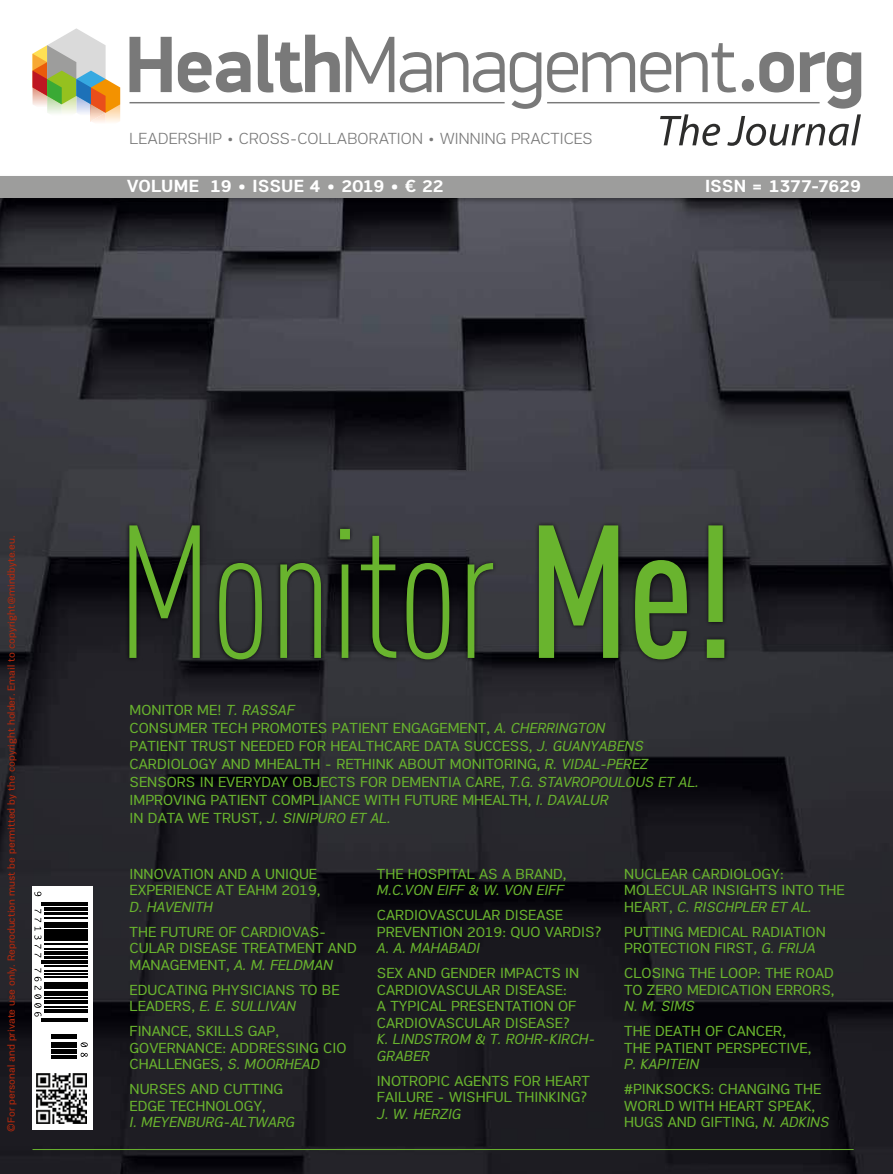
<style>
.page{position:relative;width:893px;height:1174px;background:#fff}
.page>*{position:absolute;margin:0;border:0;box-sizing:border-box;transform-origin:0 0}
.t1{font:300 186px "DIN Cond";letter-spacing:-.01em;color:#69b42e;scale:.95 1}
.t2{font:700 18px "PRC Fidelity";letter-spacing:-.005em;color:#fff}
.t3{font:300 16.5px "PRC Fidelity";letter-spacing:.01em;color:#797979}
.t4{font:15px/16.5px "PRC Fidelity";color:#69b42e}
.t5{font:italic 15px/16.5px "PRC Fidelity";letter-spacing:.005em;color:#69b42e;scale:.94 1}
.t6{font:10.5px "PRC Fidelity";color:#b8290c}
.s1{font-weight:500}
.s2{font-style:italic}
</style>
<div class="page">
<img style="left:0;top:205px;width:893px;height:969px">
<hr style="left:33px;top:1149px;width:821px;height:1px;background:#69b42e">
<svg style="left:130px;top:37px;width:42px;height:55px"></svg>
<svg style="left:178px;top:52px;width:72px;height:40px"></svg>
<svg style="left:258px;top:35px;width:82px;height:58px"></svg>
<svg style="left:346px;top:37px;width:48px;height:55px"></svg>
<svg style="left:400px;top:52px;width:31px;height:40px"></svg>
<svg style="left:437px;top:52px;width:104px;height:57px"></svg>
<svg style="left:547px;top:43px;width:314px;height:103px"></svg>
<hr style="left:130px;top:102px;width:375px;height:1px;background:#797979">
<hr style="left:547px;top:102px;width:273px;height:1px;background:#797979">
<svg style="left:33px;top:28px;width:87px;height:95px"></svg>
<div style="left:0;top:174px;width:893px;height:31px;background:#000;opacity:.32"></div>
<div style="left:0;top:176px;width:893px;height:21px;background:#9d9d9c"></div>
<svg style="left:32px;top:886px;width:60px;height:243px"></svg>
<img style="left:36px;top:1073px;width:51px;height:50px">
<hr style="left:41px;top:902px;width:46px;height:1px;background:#000">
<hr style="left:41px;top:904px;width:46px;height:1px;background:#000">
<svg style="left:34px;top:891px;width:7px;height:5px"></svg>
<hr style="left:44px;top:907px;width:43px;height:1px;background:#000">
<hr style="left:44px;top:908px;width:43px;height:1px;background:#000">
<hr style="left:44px;top:909px;width:43px;height:2px;background:#000">
<hr style="left:44px;top:912px;width:43px;height:1px;background:#000">
<hr style="left:44px;top:913px;width:43px;height:1px;background:#000">
<hr style="left:44px;top:917px;width:43px;height:1px;background:#000">
<hr style="left:44px;top:922px;width:43px;height:1px;background:#000">
<hr style="left:44px;top:924px;width:43px;height:2px;background:#000">
<hr style="left:44px;top:926px;width:43px;height:1px;background:#000">
<hr style="left:44px;top:929px;width:43px;height:2px;background:#000">
<hr style="left:44px;top:931px;width:43px;height:1px;background:#000">
<hr style="left:44px;top:933px;width:43px;height:1px;background:#000">
<hr style="left:44px;top:934px;width:43px;height:2px;background:#000">
<hr style="left:44px;top:936px;width:43px;height:1px;background:#000">
<hr style="left:44px;top:937px;width:43px;height:1px;background:#000">
<hr style="left:44px;top:939px;width:43px;height:2px;background:#000">
<hr style="left:44px;top:943px;width:43px;height:2px;background:#000">
<hr style="left:44px;top:948px;width:43px;height:2px;background:#000">
<hr style="left:44px;top:951px;width:43px;height:1px;background:#000">
<hr style="left:44px;top:952px;width:43px;height:1px;background:#000">
<hr style="left:44px;top:953px;width:43px;height:2px;background:#000">
<hr style="left:44px;top:956px;width:43px;height:1px;background:#000">
<hr style="left:44px;top:957px;width:43px;height:1px;background:#000">
<svg style="left:34px;top:909px;width:7px;height:48px"></svg>
<hr style="left:41px;top:960px;width:46px;height:1px;background:#000">
<hr style="left:41px;top:962px;width:46px;height:1px;background:#000">
<hr style="left:44px;top:965px;width:43px;height:1px;background:#000">
<hr style="left:44px;top:970px;width:43px;height:1px;background:#000">
<hr style="left:44px;top:973px;width:43px;height:2px;background:#000">
<hr style="left:44px;top:976px;width:43px;height:1px;background:#000">
<hr style="left:44px;top:982px;width:43px;height:2px;background:#000">
<hr style="left:44px;top:984px;width:43px;height:1px;background:#000">
<hr style="left:44px;top:986px;width:43px;height:1px;background:#000">
<hr style="left:44px;top:987px;width:43px;height:2px;background:#000">
<hr style="left:44px;top:991px;width:43px;height:1px;background:#000">
<hr style="left:44px;top:992px;width:43px;height:2px;background:#000">
<hr style="left:44px;top:994px;width:43px;height:1px;background:#000">
<hr style="left:44px;top:997px;width:43px;height:2px;background:#000">
<hr style="left:44px;top:1000px;width:43px;height:1px;background:#000">
<hr style="left:44px;top:1001px;width:43px;height:1px;background:#000">
<hr style="left:44px;top:1002px;width:43px;height:2px;background:#000">
<hr style="left:44px;top:1006px;width:43px;height:1px;background:#000">
<hr style="left:44px;top:1009px;width:43px;height:1px;background:#000">
<hr style="left:44px;top:1011px;width:43px;height:1px;background:#000">
<svg style="left:34px;top:968px;width:7px;height:48px"></svg>
<hr style="left:41px;top:1018px;width:46px;height:1px;background:#000">
<hr style="left:41px;top:1020px;width:46px;height:1px;background:#000">
<hr style="left:52px;top:1057px;width:25px;height:2px;background:#000">
<svg style="left:52px;top:1034px;width:36px;height:23px"></svg>
<div style="left:125px;top:521px;width:604px;height:142px;background:#000;opacity:.83"></div>
<p class="t3" style="left:129px;top:130px;width:465px">LEADERSHIP • CROSS-COLLABORATION • WINNING PRACTICES</p>
<p class="t2" style="left:127px;top:175px;width:318px">VOLUME 19 • ISSUE 4 • 2019 • € 22</p>
<p class="t2" style="left:705px;top:175px;width:157px">ISSN = 1377-7629</p>
<p class="t6" style="left:5px;top:1131px;width:597px;rotate:-90deg">©For personal and private use only. Reproduction must be permitted by the copyright holder. Email to copyright@mindbyte.eu.</p>
<h1 class="t1" style="left:117px;top:486px;width:652px">Monitor <span class="s1">Me!</span></h1>
<p class="t4" style="left:130px;top:701px;width:571px;line-height:18px">MONITOR ME! <span class="s2">T. RASSAF<br></span>CONSUMER TECH PROMOTES PATIENT ENGAGEMENT, <span class="s2">A. CHERRINGTON<br></span>PATIENT TRUST NEEDED FOR HEALTHCARE DATA SUCCESS, <span class="s2">J. GUANYABENS </span>CARDIOLOGY AND MHEALTH - RETHINK ABOUT MONITORING, <span class="s2">R. VIDAL-PEREZ </span>SENSORS IN EVERYDAY OBJECTS FOR DEMENTIA CARE, <span class="s2">T.G. STAVROPOULOUS ET AL.<br></span>IMPROVING PATIENT COMPLIANCE WITH FUTURE MHEALTH, <span class="s2">I. DAVALUR<br></span>IN DATA WE TRUST, <span class="s2">J. SINIPURO ET AL.</span></p>
<p class="t4" style="left:130px;top:865px;width:192px">INNOVATION AND A UNIQUE<br>EXPERIENCE AT EAHM 2019,</p>
<p class="t5" style="left:130px;top:898px;width:90px">D. HAVENITH</p>
<p class="t4" style="left:130px;top:923px;width:229px">THE FUTURE OF CARDIOVAS-<br>CULAR DISEASE TREATMENT AND<br>MANAGEMENT, <span class="s2">A. M. FELDMAN</span></p>
<p class="t4" style="left:130px;top:981px;width:211px">EDUCATING PHYSICIANS TO BE<br>LEADERS, <span class="s2">E. E. SULLIVAN</span></p>
<p class="t4" style="left:130px;top:1023px;width:218px">FINANCE, SKILLS GAP,<br>GOVERNANCE: ADDRESSING CIO<br>CHALLENGES, <span class="s2">S. MOORHEAD</span></p>
<p class="t4" style="left:130px;top:1081px;width:155px">NURSES AND CUTTING<br>EDGE TECHNOLOGY,</p>
<p class="t5" style="left:130px;top:1114px;width:177px">I. MEYENBURG-ALTWARG</p>
<p class="t4" style="left:377px;top:865px;width:191px">THE HOSPITAL AS A BRAND,</p>
<p class="t5" style="left:377px;top:882px;width:200px">M.C.VON EIFF &amp; W. VON EIFF</p>
<p class="t4" style="left:377px;top:907px;width:226px">CARDIOVASCULAR DISEASE<br>PREVENTION 2019: QUO VARDIS?</p>
<p class="t5" style="left:377px;top:940px;width:111px">A. A. MAHABADI</p>
<p class="t4" style="left:377px;top:965px;width:204px">SEX AND GENDER IMPACTS IN<br>CARDIOVASCULAR DISEASE:<br>A TYPICAL PRESENTATION OF<br>CARDIOVASCULAR DISEASE?</p>
<p class="t5" style="left:377px;top:1031px;width:234px">K. LINDSTROM &amp; T. ROHR-KIRCH-<br>GRABER</p>
<p class="t4" style="left:377px;top:1072px;width:214px">INOTROPIC AGENTS FOR HEART<br>FAILURE - WISHFUL THINKING?</p>
<p class="t5" style="left:377px;top:1105px;width:91px">J. W. HERZIG</p>
<p class="t4" style="left:624px;top:865px;width:222px">NUCLEAR CARDIOLOGY:<br>MOLECULAR INSIGHTS INTO THE<br>HEART, <span class="s2">C. RISCHPLER ET AL.</span></p>
<p class="t4" style="left:624px;top:923px;width:203px">PUTTING MEDICAL RADIATION<br>PROTECTION FIRST, <span class="s2">G. FRIJA</span></p>
<p class="t4" style="left:624px;top:965px;width:212px">CLOSING THE LOOP: THE ROAD<br>TO ZERO MEDICATION ERRORS,</p>
<p class="t5" style="left:624px;top:998px;width:76px">N. M. SIMS</p>
<p class="t4" style="left:624px;top:1023px;width:189px">THE DEATH OF CANCER,<br>THE PATIENT PERSPECTIVE,</p>
<p class="t5" style="left:624px;top:1056px;width:81px">P. KAPITEIN</p>
<p class="t4" style="left:624px;top:1081px;width:206px">#PINKSOCKS: CHANGING THE<br>WORLD WITH HEART SPEAK,<br>HUGS AND GIFTING, <span class="s2">N. ADKINS</span></p>
</div>
